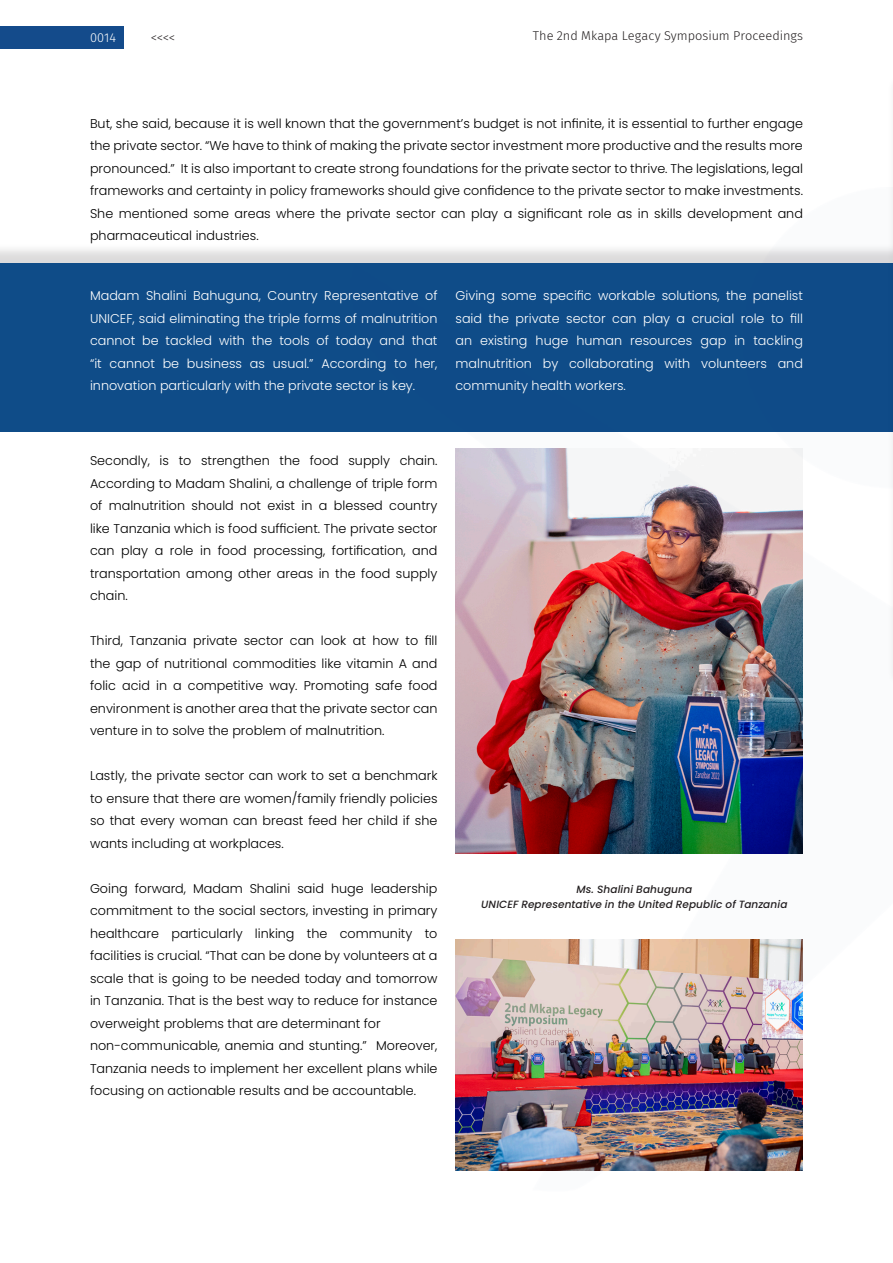
<style>
.page{position:relative;width:893px;height:1263px;background:#fff}
.page>*{position:absolute;margin:0;border:0;box-sizing:border-box;transform-origin:0 0}
.Copy_Text_10_14_Full{font:300 12.75px/22.5px "Poppins";color:#000;text-align:justify}
.Copy_Text_10_14_Full-2{font:300 12.75px/22.5px "Poppins";color:#fff;text-align:justify}
.t1{font:300 12.75px "Fira Sans";color:#231f20}
.t2{font:300 12.75px "Fira Sans";color:#fff}
.Headline_17_25_Left{font:italic 500 10.5px "Poppins";letter-spacing:.01em;color:#231f20}
</style>
<div class="page">
<div style="left:0;top:243px;width:893px;height:185px;background:#231f20;opacity:.16"></div>
<div style="left:0;top:264px;width:893px;height:168px;background:#0f4c88"></div>
<div style="left:0;top:26px;width:124px;height:23px;background:#144b8b"></div>
<img style="left:351px;top:187px;width:542px;height:984px">
<p class="t2" style="left:90px;top:28px;width:28px">0014</p>
<p class="t1" style="left:151px;top:28px;width:26px">&lt;&lt;&lt;&lt;</p>
<p class="t1" style="left:533px;top:26px;width:272px">The 2nd Mkapa Legacy Symposium Proceedings</p>
<p class="Copy_Text_10_14_Full" style="left:90px;top:112px;width:714px">But, she said, because it is well known that the government’s budget is not infinite, it is essential to further engage the private sector. “We have to think of making the private sector investment more productive and the results more pronounced.” It is also important to create strong foundations for the private sector to thrive. The legislations, legal frameworks and certainty in policy frameworks should give confidence to the private sector to make investments.<br>She mentioned some areas where the private sector can play a significant role as in skills development and pharmaceutical industries.</p>
<p class="Copy_Text_10_14_Full-2" style="left:90px;top:284px;width:349px">Madam Shalini Bahuguna, Country Representative of UNICEF, said eliminating the triple forms of malnutrition cannot be tackled with the tools of today and that “it cannot be business as usual.” According to her, innovation particularly with the private sector is key.</p>
<p class="Copy_Text_10_14_Full-2" style="left:455px;top:284px;width:349px">Giving some specific workable solutions, the panelist said the private sector can play a crucial role to fill an existing huge human resources gap in tackling malnutrition by collaborating with volunteers and community health workers.</p>
<p class="Copy_Text_10_14_Full" style="left:90px;top:449px;width:349px">Secondly, is to strengthen the food supply chain.<br>According to Madam Shalini, a challenge of triple form of malnutrition should not exist in a blessed country like Tanzania which is food sufficient. The private sector can play a role in food processing, fortification, and transportation among other areas in the food supply chain.</p>
<p class="Copy_Text_10_14_Full" style="left:90px;top:629px;width:349px">Third, Tanzania private sector can look at how to fill the gap of nutritional commodities like vitamin A and folic acid in a competitive way. Promoting safe food environment is another area that the private sector can venture in to solve the problem of malnutrition.</p>
<p class="Copy_Text_10_14_Full" style="left:90px;top:764px;width:349px">Lastly, the private sector can work to set a benchmark to ensure that there are women/family friendly policies so that every woman can breast feed her child if she wants including at workplaces.</p>
<p class="Copy_Text_10_14_Full" style="left:90px;top:877px;width:349px">Going forward, Madam Shalini said huge leadership commitment to the social sectors, investing in primary healthcare particularly linking the community to facilities is crucial. “That can be done by volunteers at a scale that is going to be needed today and tomorrow in Tanzania. That is the best way to reduce for instance overweight problems that are determinant for</p>
<p class="Copy_Text_10_14_Full" style="left:90px;top:1034px;width:349px">non-communicable, anemia and stunting.” Moreover, Tanzania needs to implement her excellent plans while focusing on actionable results and be accountable.</p>
<p class="Headline_17_25_Left" style="left:576px;top:883px;width:117px">Ms. Shalini Bahuguna</p>
<p class="Headline_17_25_Left" style="left:481px;top:898px;width:308px">UNICEF Representative in the United Republic of Tanzania</p>
</div>
